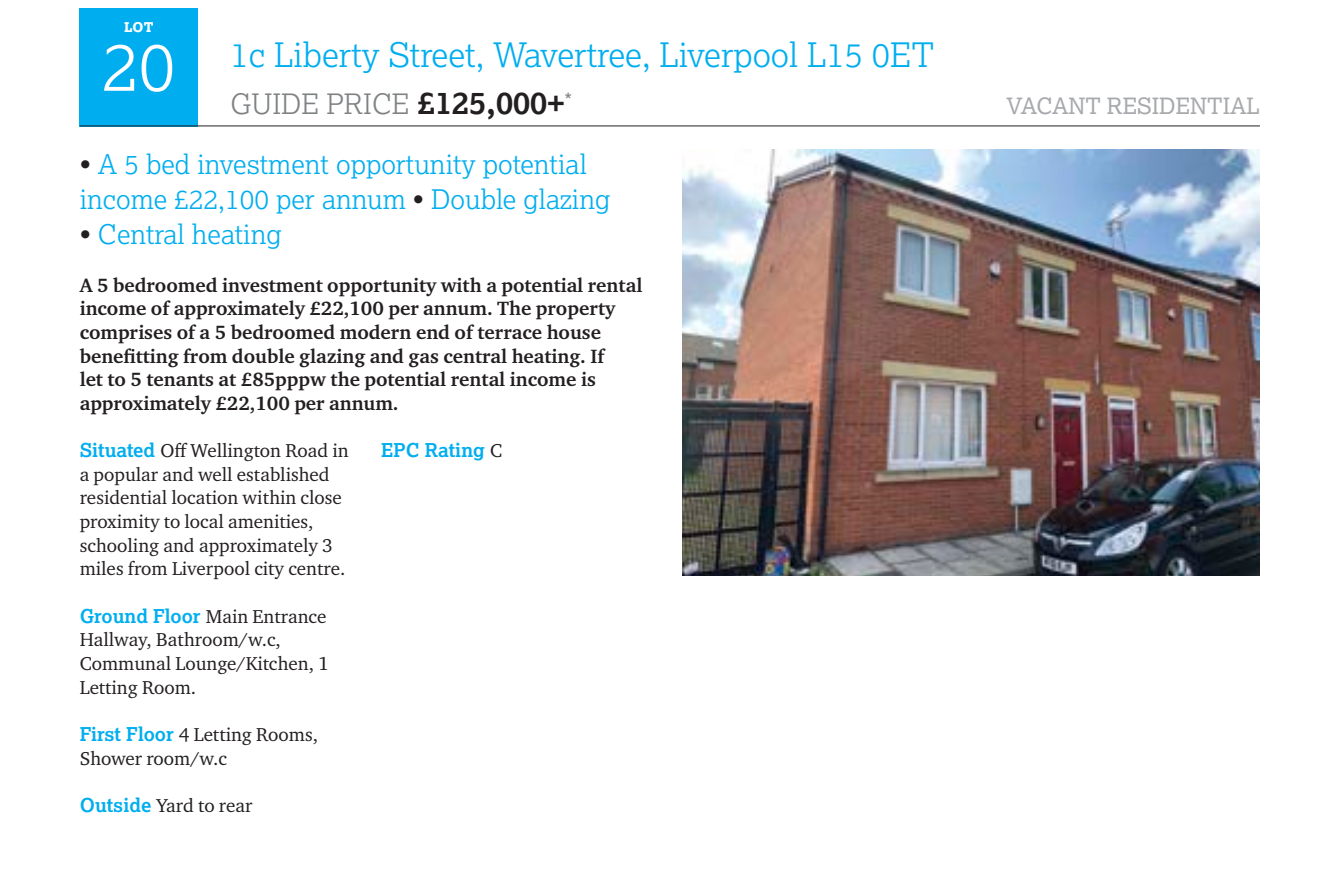
<style>
.page{position:relative;width:1335px;height:877px;background:#fff}
.page>*{position:absolute;margin:0;border:0;box-sizing:border-box;transform-origin:0 0}
.t1{font:300 67.5px "Lexia";color:#fff}
.t2{font:300 33.75px "Lexia";color:#00aeef}
.t3{font:300 28.12px "Lexia";color:#7f8284}
.t4{font:300 27px/35.3px "Lexia";color:#00aeef}
.t5{font:22.5px "Lexia";color:#a7a9ac}
.t6{font:700 19.8px/23.6px "Charter ITC Pro";color:#231f20}
.t7{font:19.12px/23.6px "Charter ITC Pro";color:#231f20}
.t8{font:700 19.12px "Lexia";color:#00aeef}
.t9{font:800 13.5px "Lexia";color:#fff}
.s1{font-weight:700;font-size:31.5px;color:#231f20}
.s2{color:#231f20}
.s3{font-family:"Lexia";font-weight:700;color:#00aeef}
.s4{font-family:"Charter ITC Pro";font-weight:400;color:#231f20}
</style>
<div class="page">
<div style="left:80px;top:8px;width:118px;height:118px;background:#00aeef"></div>
<img style="left:682px;top:150px;width:578px;height:425px">
<hr style="left:80px;top:125px;width:1180px;height:1px;background:#231f20">
<p class="t9" style="left:124px;top:18px;width:31px">LOT</p>
<h1 class="t1" style="left:102px;top:24px;width:74px">20</h1>
<h2 class="t2" style="left:230px;top:34px;width:705px">1c Liberty Street, Wavertree, Liverpool L15 0ET</h2>
<h3 class="t3" style="left:230px;top:86px;width:343px">GUIDE PRICE <span class="s1">£125,000+</span><sup>*</sup></h3>
<h3 class="t4" style="left:80px;top:145px;width:532px"><span class="s2">•</span> A 5 bed investment opportunity potential income £22,100 per annum <span class="s2">•</span> Double glazing</h3>
<h3 class="t4" style="left:80px;top:216px;width:204px"><span class="s2">•</span> Central heating</h3>
<p class="t6" style="left:80px;top:273px;width:564px">A 5 bedroomed investment opportunity with a potential rental income of approximately £22,100 per annum. The property comprises of a 5 bedroomed modern end of terrace house benefitting from double glazing and gas central heating. If<br>let to 5 tenants at £85pppw the potential rental income is approximately £22,100 per annum.</p>
<p class="t7" style="left:80px;top:438px;width:270px"><span class="s3">Situated</span> Off Wellington Road in a popular and well established residential location within close proximity to local amenities, schooling and approximately 3 miles from Liverpool city centre.</p>
<p class="t7" style="left:80px;top:604px;width:251px"><span class="s3">Ground Floor</span> Main Entrance<br>Hallway, Bathroom/w.c,<br>Communal Lounge/Kitchen, 1<br>Letting Room.</p>
<p class="t7" style="left:80px;top:722px;width:240px"><span class="s3">First Floor</span> 4 Letting Rooms,<br>Shower room/w.c</p>
<p class="t7" style="left:80px;top:793px;width:174px"><span class="s3">Outside</span> Yard to rear</p>
<p class="t8" style="left:381px;top:438px;width:122px">EPC Rating <span class="s4">C</span></p>
<p class="t5" style="left:1006px;top:92px;width:255px">VACANT RESIDENTIAL</p>
</div>
